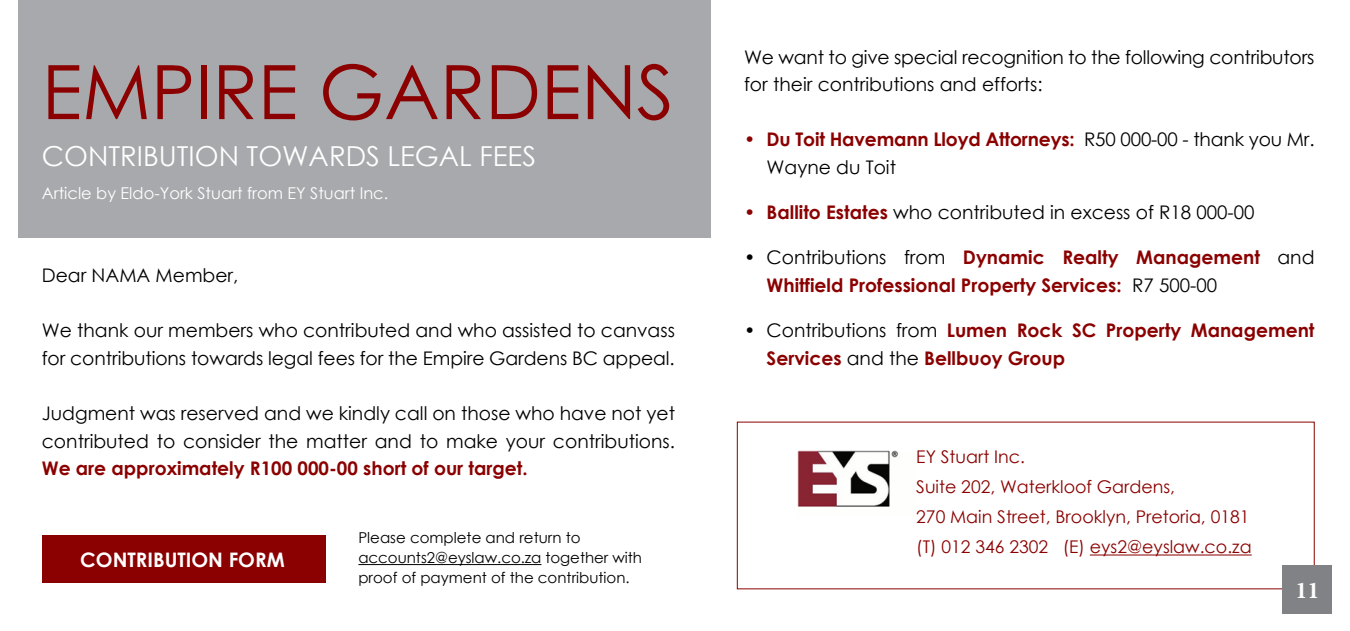
<style>
.page{position:relative;width:1350px;height:631px;background:#fff}
.page>*{position:absolute;margin:0;border:0;box-sizing:border-box;transform-origin:0 0}
.t1{font:75px "Century Gothic";color:#8b0000}
.t2{font:27.5px "Century Gothic";color:#fff}
.t3{font:700 24px "Minion Pro";color:#fff}
.t4{font:700 20px "Century Gothic";color:#fff}
.t5{font:18.75px/27.5px "Century Gothic";color:#000}
.t6{font:700 18.75px/27.5px "Century Gothic";color:#8b0000}
.t7{font:17.5px/30px "Century Gothic";color:#8b0000}
.t8{font:16.25px "Century Gothic";color:#fff}
.t9{font:15px/20px "Century Gothic";color:#000}
.s1{font-weight:700;color:#8b0000}
.s2{font-weight:400;color:#000}
</style>
<div class="page">
<div style="left:18px;top:0;width:692px;height:237px;background:#a7a9ac"></div>
<hr style="left:358px;top:564px;width:183px;height:1px;background:#000">
<div style="left:42px;top:535px;width:283px;height:48px;background:#8b0000"></div>
<img style="left:797px;top:450px;width:101px;height:57px">
<hr style="left:1090px;top:554px;width:162px;height:1px;background:#8b0000">
<div style="left:1283px;top:565px;width:49px;height:48px;background:#808285"></div>
<h1 class="t1" style="left:42px;top:40px;width:634px">EMPIRE GARDENS</h1>
<h2 class="t2" style="left:42px;top:137px;width:496px">CONTRIBUTION TOWARDS LEGAL FEES</h2>
<p class="t8" style="left:42px;top:182px;width:348px">Article by Eldo-York Stuart from EY Stuart Inc.</p>
<p class="t5" style="left:42px;top:261px;width:198px">Dear NAMA Member,</p>
<p class="t5" style="left:42px;top:317px;width:635px">We thank our members who contributed and who assisted to canvass for contributions towards legal fees for the Empire Gardens BC appeal.</p>
<p class="t5" style="left:42px;top:399px;width:635px">Judgment was reserved and we kindly call on those who have not yet contributed to consider the matter and to make your contributions.</p>
<p class="t6" style="left:42px;top:454px;width:487px">We are approximately R100 000-00 short of our target.</p>
<p class="t4" style="left:80px;top:547px;width:206px">CONTRIBUTION FORM</p>
<p class="t9" style="left:358px;top:527px;width:285px">Please complete and return to accounts2@eyslaw.co.za together with proof of payment of the contribution.</p>
<p class="t5" style="left:744px;top:43px;width:572px">We want to give special recognition to the following contributors for their contributions and efforts:</p>
<p class="t5" style="left:767px;top:125px;width:550px;text-indent:-22px"><span class="s1">• Du Toit Havemann Lloyd Attorneys:</span> R50 000-00 - thank you Mr.<br>Wayne du Toit</p>
<p class="t5" style="left:744px;top:198px;width:512px"><span class="s1">• Ballito Estates</span> who contributed in excess of R18 000-00</p>
<p class="t6" style="left:767px;top:243px;width:549px;text-indent:-22px"><span class="s2">• Contributions from</span> Dynamic Realty Management <span class="s2">and<br></span>Whitfield Professional Property Services: <span class="s2">R7 500-00</span></p>
<p class="t6" style="left:767px;top:316px;width:549px;text-indent:-22px"><span class="s2">• Contributions from</span> Lumen Rock SC Property Management<br>Services <span class="s2">and the</span> Bellbuoy Group</p>
<p class="t7" style="left:916px;top:441px;width:337px">EY Stuart Inc.<br>Suite 202, Waterkloof Gardens,<br>270 Main Street, Brooklyn, Pretoria, 0181 (T) 012 346 2302 (E) eys2@eyslaw.co.za</p>
<p class="t3" style="left:1295px;top:573px;width:25px">11</p>
</div>
